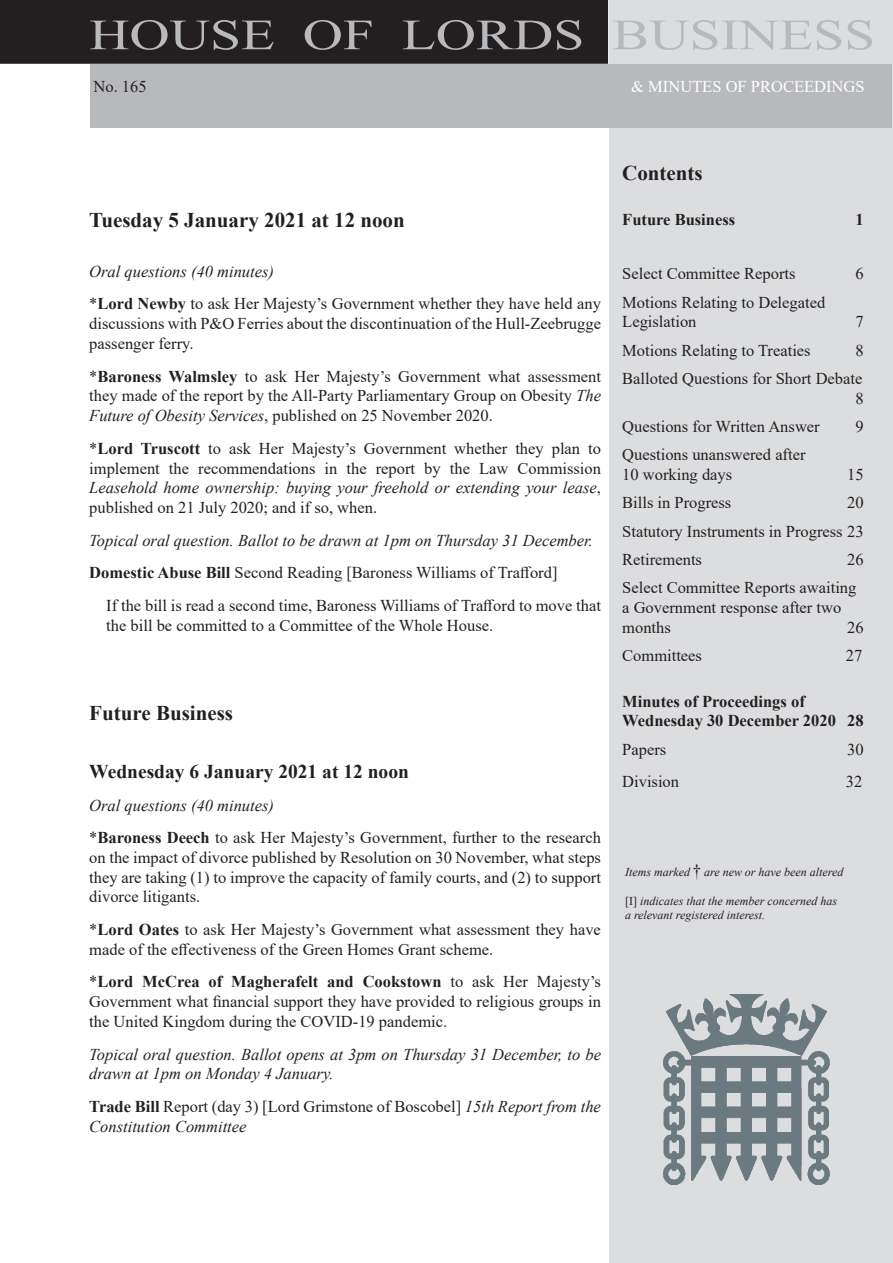
<style>
.page{position:relative;width:893px;height:1263px;background:#fff}
.page>*{position:absolute;margin:0;border:0;box-sizing:border-box;transform-origin:0 0}
.t1{font:43.2px "Times New Roman";color:#b8b9bc;scale:1.29 1}
.OPDate{font:700 21px "Times New Roman";color:#231f20}
.ContentsHeadingBoldR{font:700 21px "Times New Roman";color:#231f20}
.FBDate{font:700 19.5px "Times New Roman";color:#231f20}
.OrderPaperEntryDispl{font:16.5px/19.8px "Times New Roman";color:#231f20;text-align:justify}
.OrderPaperEntryDispl-2{font:italic 16.5px/19.8px "Times New Roman";color:#231f20}
.t2{font:700 16.5px/19.8px "Times New Roman";color:#231f20}
.t3{font:16.5px "Times New Roman";color:#fff}
.t4{font:italic 12px/14.4px "Times New Roman";color:#231f20}
.s1{font-weight:700}
.s2{font-style:italic}
.s3{font-weight:700;font-style:normal}
.s4{font-style:normal}
.s5{font-style:normal;font-size:16.5px}
</style>
<div class="page">
<div style="left:1px;top:1px;width:606px;height:62px;background:#231f20"></div>
<div style="left:0;top:0;width:608px;height:64px;border:2px solid #231f20"></div>
<div style="left:609px;top:1px;width:283px;height:1262px;background:#dcdddf"></div>
<div style="left:90px;top:65px;width:801px;height:63px;background:#b8b9bc"></div>
<img style="left:664px;top:994px;width:166px;height:190px">
<h1 class="t1" style="left:89px;top:4px;width:611px">HOUSE OF LORDS BUSINESS</h1>
<p class="OrderPaperEntryDispl" style="left:94px;top:76px;width:55px">No. 165</p>
<p class="t3" style="left:631px;top:75px;width:235px">&amp; MINUTES OF PROCEEDINGS</p>
<p class="OPDate" style="left:89px;top:205px;width:317px">Tuesday 5 January 2021 at 12 noon</p>
<p class="OrderPaperEntryDispl-2" style="left:89px;top:261px;width:186px">Oral questions (40 minutes)</p>
<p class="OrderPaperEntryDispl" style="left:89px;top:293px;width:513px">*<span class="s1">Lord Newby</span> to ask Her Majesty’s Government whether they have held any discussions with P&amp;O Ferries about the discontinuation of the Hull-Zeebrugge passenger ferry.</p>
<p class="OrderPaperEntryDispl" style="left:89px;top:366px;width:513px">*<span class="s1">Baroness Walmsley</span> to ask Her Majesty’s Government what assessment they made of the report by the All-Party Parliamentary Group on Obesity <span class="s2">The Future of Obesity Services</span>, published on 25 November 2020.</p>
<p class="OrderPaperEntryDispl" style="left:89px;top:438px;width:513px">*<span class="s1">Lord Truscott</span> to ask Her Majesty’s Government whether they plan to implement the recommendations in the report by the Law Commission <span class="s2">Leasehold home ownership: buying your freehold or extending your lease</span>, published on 21 July 2020; and if so, when.</p>
<p class="OrderPaperEntryDispl-2" style="left:89px;top:530px;width:505px">Topical oral question. Ballot to be drawn at 1pm on Thursday 31 December.</p>
<p class="OrderPaperEntryDispl" style="left:89px;top:562px;width:470px"><span class="s1">Domestic Abuse Bill</span> Second Reading [Baroness Williams of Trafford]</p>
<p class="OrderPaperEntryDispl" style="left:106px;top:595px;width:496px">If the bill is read a second time, Baroness Williams of Trafford to move that the bill be committed to a Committee of the Whole House.</p>
<p class="ContentsHeadingBoldR" style="left:89px;top:698px;width:145px">Future Business</p>
<p class="FBDate" style="left:89px;top:757px;width:321px">Wednesday 6 January 2021 at 12 noon</p>
<p class="OrderPaperEntryDispl-2" style="left:89px;top:795px;width:186px">Oral questions (40 minutes)</p>
<p class="OrderPaperEntryDispl" style="left:89px;top:827px;width:513px">*<span class="s1">Baroness Deech</span> to ask Her Majesty’s Government, further to the research on the impact of divorce published by Resolution on 30 November, what steps they are taking (1) to improve the capacity of family courts, and (2) to support divorce litigants.</p>
<p class="OrderPaperEntryDispl" style="left:89px;top:919px;width:513px">*<span class="s1">Lord Oates</span> to ask Her Majesty’s Government what assessment they have made of the effectiveness of the Green Homes Grant scheme.</p>
<p class="OrderPaperEntryDispl" style="left:89px;top:971px;width:513px">*<span class="s1">Lord McCrea of Magherafelt and Cookstown</span> to ask Her Majesty’s Government what financial support they have provided to religious groups in the United Kingdom during the COVID-19 pandemic.</p>
<p class="OrderPaperEntryDispl-2" style="left:89px;top:1044px;width:513px">Topical oral question. Ballot opens at 3pm on Thursday 31 December, to be drawn at 1pm on Monday 4 January.</p>
<p class="OrderPaperEntryDispl-2" style="left:89px;top:1096px;width:513px"><span class="s3">Trade Bill</span> <span class="s4">Report (day 3) [Lord Grimstone of Boscobel]</span> 15th Report from the<br>Constitution Committee</p>
<p class="OPDate" style="left:622px;top:158px;width:82px">Contents</p>
<p class="t2" style="left:622px;top:209px;width:114px">Future Business</p>
<p class="t2" style="left:855px;top:209px;width:10px">1</p>
<p class="OrderPaperEntryDispl" style="left:622px;top:263px;width:175px">Select Committee Reports</p>
<p class="OrderPaperEntryDispl" style="left:855px;top:263px;width:10px">6</p>
<p class="OrderPaperEntryDispl" style="left:622px;top:292px;width:205px">Motions Relating to Delegated<br>Legislation</p>
<p class="OrderPaperEntryDispl" style="left:855px;top:311px;width:10px">7</p>
<p class="OrderPaperEntryDispl" style="left:622px;top:340px;width:190px">Motions Relating to Treaties</p>
<p class="OrderPaperEntryDispl" style="left:855px;top:340px;width:10px">8</p>
<p class="OrderPaperEntryDispl" style="left:622px;top:368px;width:243px;text-align:right">Balloted Questions for Short Debate<br>8</p>
<p class="OrderPaperEntryDispl" style="left:622px;top:416px;width:199px">Questions for Written Answer</p>
<p class="OrderPaperEntryDispl" style="left:855px;top:416px;width:10px">9</p>
<p class="OrderPaperEntryDispl" style="left:622px;top:444px;width:185px">Questions unanswered after<br>10 working days</p>
<p class="OrderPaperEntryDispl" style="left:847px;top:464px;width:18px">15</p>
<p class="OrderPaperEntryDispl" style="left:622px;top:492px;width:111px">Bills in Progress</p>
<p class="OrderPaperEntryDispl" style="left:847px;top:492px;width:18px">20</p>
<p class="OrderPaperEntryDispl" style="left:622px;top:521px;width:243px">Statutory Instruments in Progress 23</p>
<p class="OrderPaperEntryDispl" style="left:622px;top:549px;width:81px">Retirements</p>
<p class="OrderPaperEntryDispl" style="left:847px;top:549px;width:18px">26</p>
<p class="OrderPaperEntryDispl" style="left:622px;top:577px;width:236px;text-align:left">Select Committee Reports awaiting a Government response after two months</p>
<p class="OrderPaperEntryDispl" style="left:847px;top:617px;width:18px">26</p>
<p class="OrderPaperEntryDispl" style="left:622px;top:645px;width:81px">Committees</p>
<p class="OrderPaperEntryDispl" style="left:846px;top:645px;width:18px">27</p>
<p class="t2" style="left:622px;top:691px;width:243px">Minutes of Proceedings of<br>Wednesday 30 December 2020 28</p>
<p class="OrderPaperEntryDispl" style="left:622px;top:739px;width:45px">Papers</p>
<p class="OrderPaperEntryDispl" style="left:847px;top:739px;width:18px">30</p>
<p class="OrderPaperEntryDispl" style="left:622px;top:771px;width:58px">Division</p>
<p class="OrderPaperEntryDispl" style="left:846px;top:771px;width:18px">32</p>
<p class="t4" style="left:625px;top:864px;width:220px">Items marked <span class="s5">†</span> are new or have been altered</p>
<p class="t4" style="left:625px;top:893px;width:213px"><span class="s4">[I]</span> indicates that the member concerned has a relevant registered interest.</p>
</div>
